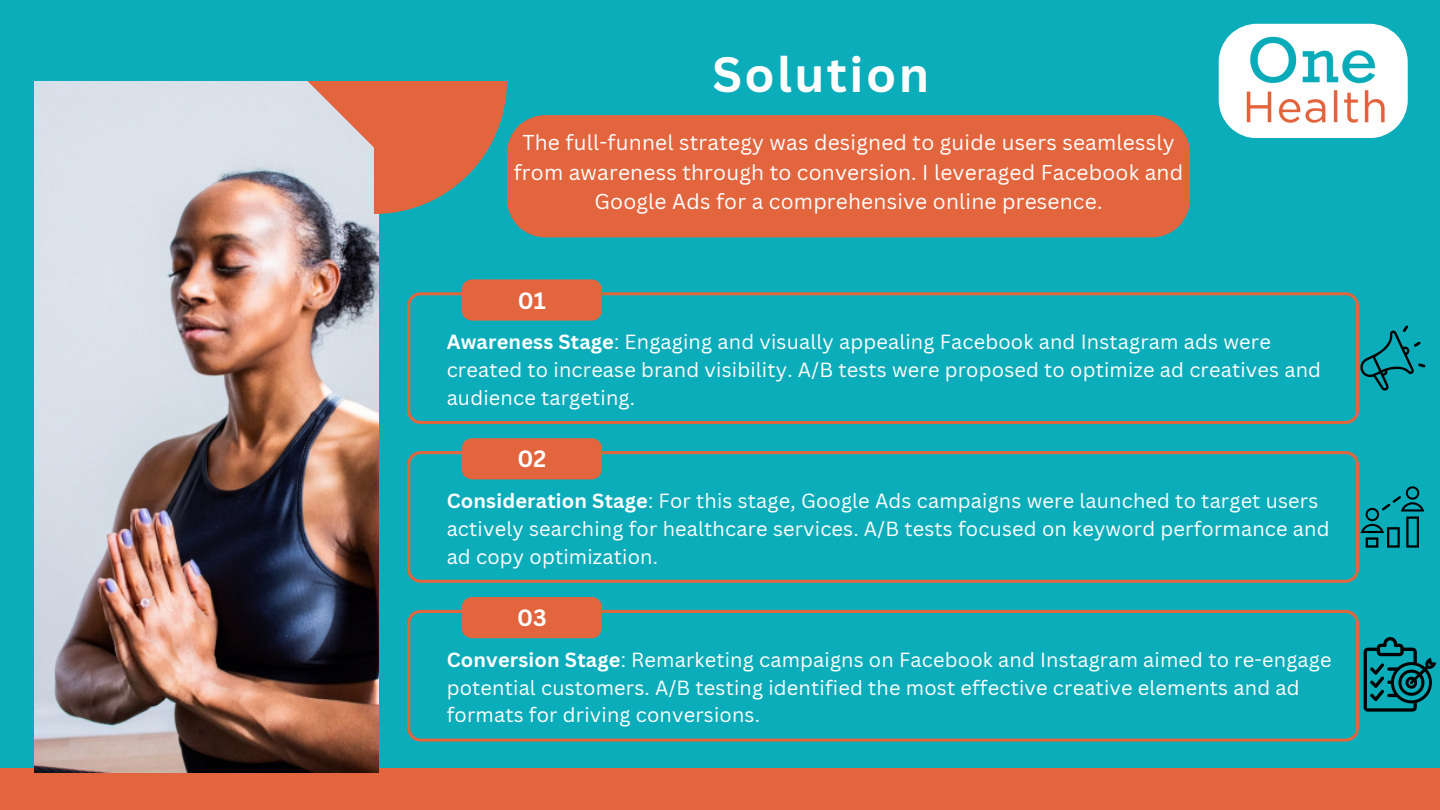
<style>
.page{position:relative;width:1440px;height:810px;background:#0badba}
.page>*{position:absolute;margin:0;border:0;box-sizing:border-box;transform-origin:0 0}
.t1{font:700 48.3px "Canva Sans";letter-spacing:.05em;color:#fff}
.t2{font:700 22.9px "Canva Sans";color:#fff}
.t3{font:20.9px/29.2px "Canva Sans";letter-spacing:.01em;color:#fff;text-align:center}
.t4{font:19.9px/27.8px "Canva Sans";letter-spacing:.01em;color:#fff}
.s1{font-weight:700}
</style>
<div class="page">
<svg style="left:407px;top:292px;width:952px;height:132px"></svg>
<div style="left:0;top:769px;width:1440px;height:41px;background:#e3653d"></div>
<img style="left:35px;top:81px;width:344px;height:691px">
<svg style="left:307px;top:81px;width:200px;height:133px;background:#c08c78"></svg>
<div style="left:462px;top:279px;width:140px;height:42px;background:#e3653d"></div>
<svg style="left:1219px;top:24px;width:189px;height:114px"></svg>
<img style="left:1238px;top:32px;width:150px;height:94px">
<svg style="left:407px;top:451px;width:952px;height:132px"></svg>
<div style="left:462px;top:438px;width:140px;height:41px;background:#e3653d"></div>
<svg style="left:407px;top:610px;width:952px;height:132px"></svg>
<div style="left:462px;top:597px;width:140px;height:41px;background:#e3653d"></div>
<svg style="left:1360px;top:326px;width:65px;height:65px"></svg>
<svg style="left:1361px;top:486px;width:63px;height:62px"></svg>
<svg style="left:1364px;top:637px;width:72px;height:75px"></svg>
<div style="left:507px;top:115px;width:683px;height:122px;background:#e3653d"></div>
<p class="t1" style="left:712px;top:41px;width:218px">Solution</p>
<p class="t3" style="left:514px;top:128px;width:671px">The full-funnel strategy was designed to guide users seamlessly from awareness through to conversion. I leveraged Facebook and<br>Google Ads for a comprehensive online presence.</p>
<p class="t2" style="left:518px;top:284px;width:30px">01</p>
<p class="t4" style="left:447px;top:328px;width:876px"><span class="s1">Awareness Stage</span>: Engaging and visually appealing Facebook and Instagram ads were created to increase brand visibility. A/B tests were proposed to optimize ad creatives and audience targeting.</p>
<p class="t2" style="left:517px;top:443px;width:31px">02</p>
<p class="t4" style="left:447px;top:487px;width:884px"><span class="s1">Consideration Stage</span>: For this stage, Google Ads campaigns were launched to target users actively searching for healthcare services. A/B tests focused on keyword performance and ad copy optimization.</p>
<p class="t2" style="left:517px;top:602px;width:31px">03</p>
<p class="t4" style="left:447px;top:645px;width:886px"><span class="s1">Conversion Stage</span>: Remarketing campaigns on Facebook and Instagram aimed to re-engage potential customers. A/B testing identified the most effective creative elements and ad formats for driving conversions.</p>
</div>
